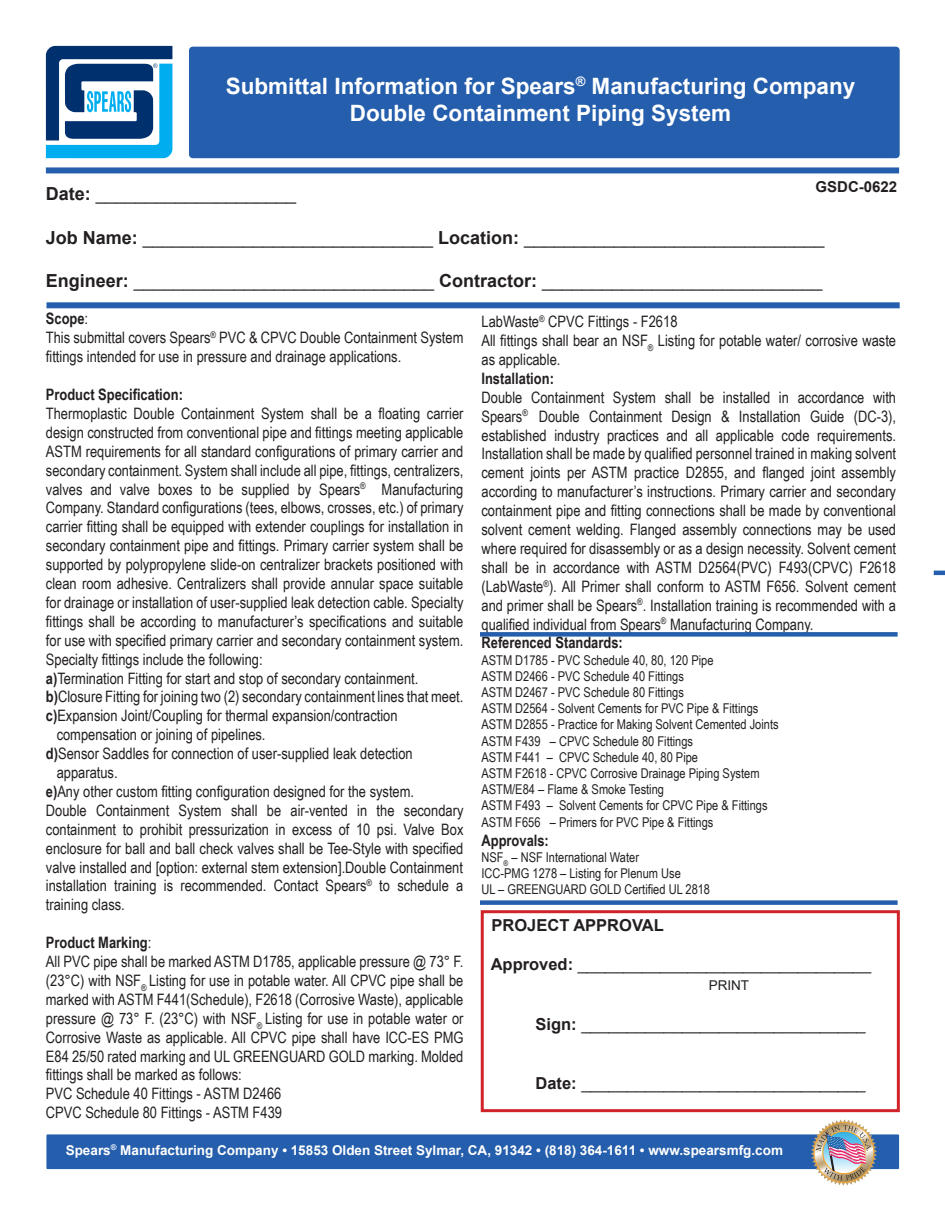
<style>
.page{position:relative;width:945px;height:1215px;background:#fff}
.page>*{position:absolute;margin:0;border:0;box-sizing:border-box;transform-origin:0 0}
.t1{font:700 22.5px "Arial";color:#fff}
.t2{font:18px "Arial";color:#231f20}
.t3{font:16.5px "Arial";color:#231f20}
.t4{font:700 16.5px "Arial";color:#231f20}
.t5{font:15.75px/18.9px "Arial Narrow";color:#231f20}
.t6{font:700 15.75px "Arial Narrow";color:#231f20}
.t7{font:700 15px "Arial";color:#231f20}
.t8{font:13.5px "Arial Narrow";color:#231f20}
.t9{font:700 13.5px "Arial";color:#fff}
.t10{font:13.5px "Arial";color:#231f20}
.s1{font-weight:700}
.s2{font-weight:400}
</style>
<div class="page">
<svg style="left:46px;top:46px;width:126px;height:112px"></svg>
<div style="left:189px;top:47px;width:711px;height:111px;background:#245eac;border-radius:4px"></div>
<div style="left:46px;top:167px;width:853px;height:6px;background:#245eac"></div>
<div style="left:46px;top:1134px;width:853px;height:35px;background:#245eac"></div>
<img style="left:810px;top:1119px;width:67px;height:67px">
<div style="left:46px;top:302px;width:854px;height:6px;background:#245eac"></div>
<div style="left:481px;top:910px;width:419px;height:202px;border:3px solid #d1232a"></div>
<hr style="left:934px;top:571px;width:11px;height:4px;background:#245eac">
<div style="left:480px;top:900px;width:418px;height:5px;background:#245eac"></div>
<div style="left:480px;top:632px;width:418px;height:5px;background:#245eac"></div>
<p class="t1" style="left:226px;top:70px;width:631px">Submittal Information for Spears<sup>®</sup> Manufacturing Company</p>
<p class="t1" style="left:350px;top:97px;width:383px">Double Containment Piping System</p>
<p class="t7" style="left:816px;top:176px;width:83px">GSDC-0622</p>
<p class="t2" style="left:46px;top:182px;width:252px"><span class="s1">Date:</span> ____________________</p>
<p class="t2" style="left:46px;top:225px;width:780px"><span class="s1">Job Name:</span> _____________________________ <span class="s1">Location:</span> ______________________________</p>
<p class="t2" style="left:46px;top:268px;width:778px"><span class="s1">Engineer:</span> ______________________________ <span class="s1">Contractor:</span> ____________________________</p>
<p class="t6" style="left:46px;top:307px;width:44px">Scope<span class="s2">:</span></p>
<p class="t5" style="left:46px;top:328px;width:419px">This submittal covers Spears<sup>®</sup> PVC &amp; CPVC Double Containment System fittings intended for use in pressure and drainage applications.</p>
<p class="t6" style="left:46px;top:383px;width:139px">Product Specification:</p>
<p class="t5" style="left:46px;top:403px;width:419px;text-align:justify">Thermoplastic Double Containment System shall be a floating carrier design constructed from conventional pipe and fittings meeting applicable ASTM requirements for all standard configurations of primary carrier and secondary containment. System shall include all pipe, fittings, centralizers, valves and valve boxes to be supplied by Spears<sup>®</sup> Manufacturing Company. Standard configurations (tees, elbows, crosses, etc.) of primary carrier fitting shall be equipped with extender couplings for installation in secondary containment pipe and fittings. Primary carrier system shall be supported by polypropylene slide-on centralizer brackets positioned with clean room adhesive. Centralizers shall provide annular space suitable for drainage or installation of user-supplied leak detection cable. Specialty fittings shall be according to manufacturer’s specifications and suitable for use with specified primary carrier and secondary containment system.<br>Specialty fittings include the following:</p>
<p class="t5" style="left:46px;top:668px;width:374px"><span class="s1">a)</span>Termination Fitting for start and stop of secondary containment.</p>
<p class="t5" style="left:46px;top:687px;width:419px"><span class="s1">b)</span>Closure Fitting for joining two (2) secondary containment lines that meet.</p>
<p class="t5" style="left:57px;top:706px;width:342px;text-indent:-11px"><span class="s1">c)</span>Expansion Joint/Coupling for thermal expansion/contraction compensation or joining of pipelines.</p>
<p class="t5" style="left:57px;top:744px;width:358px;text-indent:-11px"><span class="s1">d)</span>Sensor Saddles for connection of user-supplied leak detection apparatus.</p>
<p class="t5" style="left:46px;top:781px;width:370px"><span class="s1">e)</span>Any other custom fitting configuration designed for the system.</p>
<p class="t5" style="left:46px;top:800px;width:419px;text-align:justify">Double Containment System shall be air-vented in the secondary containment to prohibit pressurization in excess of 10 psi. Valve Box enclosure for ball and ball check valves shall be Tee-Style with specified valve installed and [option: external stem extension].Double Containment</p>
<p class="t5" style="left:46px;top:876px;width:419px">installation training is recommended. Contact Spears<sup>®</sup> to schedule a training class.</p>
<p class="t6" style="left:46px;top:931px;width:107px">Product Marking<span class="s2">:</span></p>
<p class="t5" style="left:46px;top:952px;width:419px;text-align:justify">All PVC pipe shall be marked ASTM D1785, applicable pressure @ 73° F. (23°C) with NSF<sub>®</sub> Listing for use in potable water. All CPVC pipe shall be marked with ASTM F441(Schedule), F2618 (Corrosive Waste), applicable pressure @ 73° F. (23°C) with NSF<sub>®</sub> Listing for use in potable water or Corrosive Waste as applicable. All CPVC pipe shall have ICC-ES PMG E84 25/50 rated marking and UL GREENGUARD GOLD marking. Molded fittings shall be marked as follows:</p>
<p class="t5" style="left:46px;top:1084px;width:237px">PVC Schedule 40 Fittings - ASTM D2466</p>
<p class="t5" style="left:46px;top:1103px;width:238px">CPVC Schedule 80 Fittings - ASTM F439</p>
<p class="t5" style="left:481px;top:312px;width:198px">LabWaste<sup>®</sup> CPVC Fittings - F2618</p>
<p class="t5" style="left:481px;top:331px;width:416px">All fittings shall bear an NSF<sub>®</sub> Listing for potable water/ corrosive waste as applicable.</p>
<p class="t6" style="left:481px;top:366px;width:74px">Installation:</p>
<p class="t5" style="left:481px;top:387px;width:416px;text-align:justify">Double Containment System shall be installed in accordance with Spears<sup>®</sup> Double Containment Design &amp; Installation Guide (DC-3), established industry practices and all applicable code requirements.<br>Installation shall be made by qualified personnel trained in making solvent cement joints per ASTM practice D2855, and flanged joint assembly according to manufacturer’s instructions. Primary carrier and secondary containment pipe and fitting connections shall be made by conventional solvent cement welding. Flanged assembly connections may be used where required for disassembly or as a design necessity. Solvent cement shall be in accordance with ASTM D2564(PVC) F493(CPVC) F2618 (LabWaste<sup>®</sup>). All Primer shall conform to ASTM F656. Solvent cement and primer shall be Spears<sup>®</sup>. Installation training is recommended with a qualified individual from Spears<sup>®</sup> Manufacturing Company.</p>
<p class="t6" style="left:482px;top:631px;width:143px">Referenced Standards:</p>
<p class="t8" style="left:482px;top:650px;width:233px">ASTM D1785 - PVC Schedule 40, 80, 120 Pipe</p>
<p class="t8" style="left:482px;top:666px;width:204px">ASTM D2466 - PVC Schedule 40 Fittings</p>
<p class="t8" style="left:482px;top:682px;width:204px">ASTM D2467 - PVC Schedule 80 Fittings</p>
<p class="t8" style="left:482px;top:699px;width:278px">ASTM D2564 - Solvent Cements for PVC Pipe &amp; Fittings</p>
<p class="t8" style="left:482px;top:715px;width:299px">ASTM D2855 - Practice for Making Solvent Cemented Joints</p>
<p class="t8" style="left:482px;top:731px;width:213px">ASTM F439 – CPVC Schedule 80 Fittings</p>
<p class="t8" style="left:482px;top:747px;width:218px">ASTM F441 – CPVC Schedule 40, 80 Pipe</p>
<p class="t8" style="left:482px;top:763px;width:280px">ASTM F2618 - CPVC Corrosive Drainage Piping System</p>
<p class="t8" style="left:482px;top:780px;width:184px">ASTM/E84 – Flame &amp; Smoke Testing</p>
<p class="t8" style="left:482px;top:796px;width:288px">ASTM F493 – Solvent Cements for CPVC Pipe &amp; Fittings</p>
<p class="t8" style="left:482px;top:812px;width:233px">ASTM F656 – Primers for PVC Pipe &amp; Fittings</p>
<p class="t6" style="left:482px;top:828px;width:69px">Approvals:</p>
<p class="t8" style="left:482px;top:847px;width:159px">NSF<sub>®</sub> – NSF International Water</p>
<p class="t8" style="left:481px;top:863px;width:201px">ICC-PMG 1278 – Listing for Plenum Use</p>
<p class="t8" style="left:481px;top:880px;width:230px">UL – GREENGUARD GOLD Certified UL 2818</p>
<p class="t4" style="left:492px;top:913px;width:174px">PROJECT APPROVAL</p>
<p class="t3" style="left:491px;top:953px;width:382px"><span class="s1">Approved:</span> ________________________________</p>
<p class="t10" style="left:709px;top:976px;width:42px">PRINT</p>
<p class="t3" style="left:536px;top:1012px;width:332px"><span class="s1">Sign:</span> _______________________________</p>
<p class="t3" style="left:536px;top:1072px;width:332px"><span class="s1">Date:</span> _______________________________</p>
<p class="t9" style="left:66px;top:1140px;width:719px">Spears<sup>®</sup> Manufacturing Company • 15853 Olden Street Sylmar, CA, 91342 • (818) 364-1611 • www.spearsmfg.com</p>
</div>
